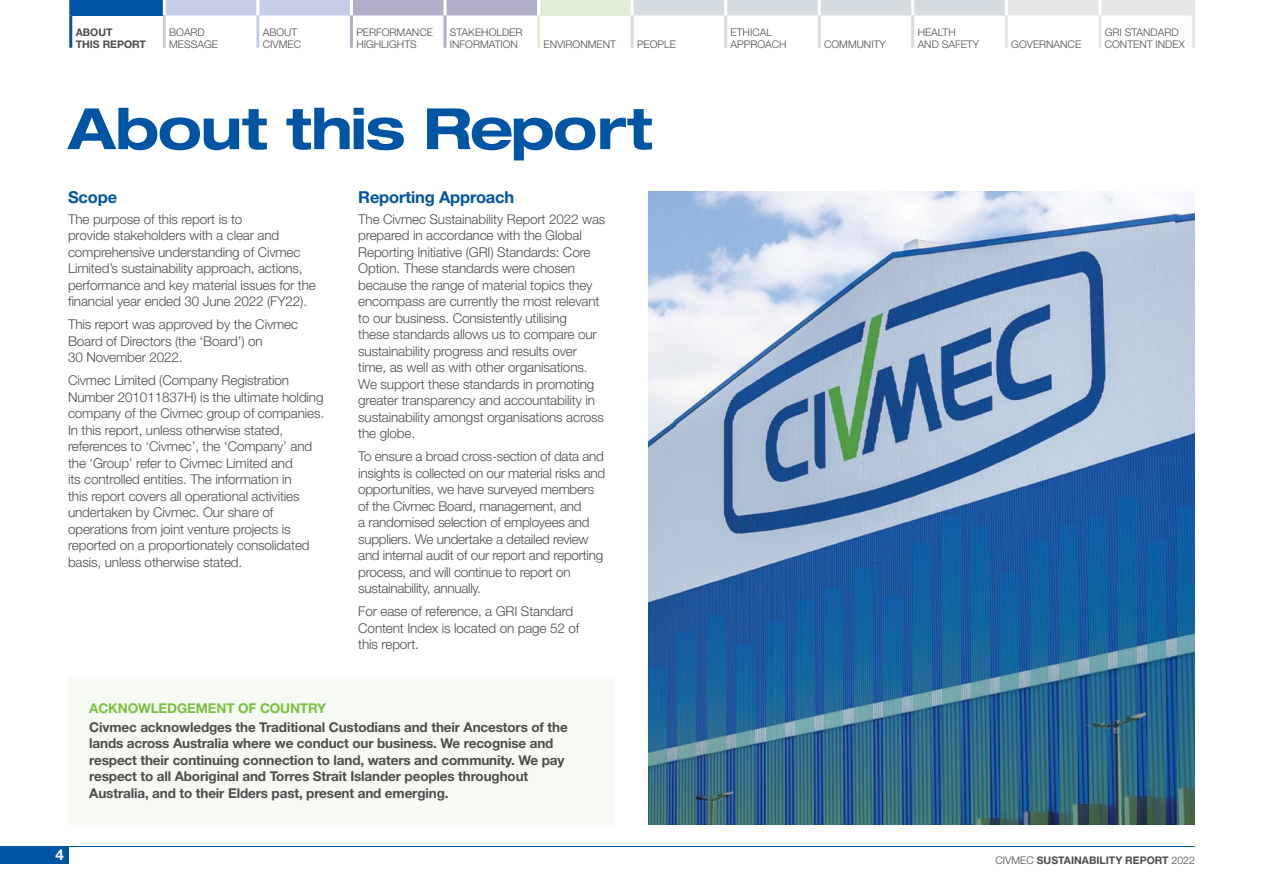
<style>
.page{position:relative;width:1263px;height:893px;background:#fff}
.page>*{position:absolute;margin:0;border:0;box-sizing:border-box;transform-origin:0 0}
.t1{font:700 expanded 57px "Helvetica Neue LT Std";letter-spacing:-.03em;color:#0054a4}
.t2{font:700 16.5px "Helvetica Neue LT Std";letter-spacing:-.01em;color:#0054a4}
.t3{font:700 15px "Helvetica Neue LT Std";color:#fff}
.t4{font:300 13.5px/16.5px "Helvetica Neue LT Std";letter-spacing:-.01em;color:#4d4d4f}
.t5{font:700 13.5px/16.5px "Helvetica Neue LT Std";letter-spacing:-.01em;color:#4d4d4f}
.t6{font:700 13.5px "Helvetica Neue LT Std";letter-spacing:-.01em;color:#7ac143}
.t7{font:300 10.5px/12px "Helvetica Neue LT Std";color:#4d4d4f}
.t8{font:700 10.5px/12px "Helvetica Neue LT Std";color:#4d4d4f}
.s1{font-weight:300}
</style>
<div class="page">
<div style="left:0;top:846px;width:68px;height:17px;background:#0054a4"></div>
<hr style="left:0;top:846px;width:1195px;height:1px;background:#0054a4">
<div style="left:71px;top:0;width:93px;height:16px;background:#0054a4"></div>
<svg style="left:166px;top:0;width:371px;height:16px"></svg>
<div style="left:538px;top:0;width:94px;height:16px;background:#e2efd4"></div>
<svg style="left:634px;top:0;width:558px;height:16px"></svg>
<hr style="left:256px;top:0;width:3px;height:16px;background:#fff">
<hr style="left:350px;top:0;width:3px;height:16px;background:#fff">
<hr style="left:443px;top:0;width:3px;height:16px;background:#fff">
<hr style="left:537px;top:0;width:3px;height:16px;background:#fff">
<hr style="left:631px;top:0;width:3px;height:16px;background:#fff">
<hr style="left:724px;top:0;width:3px;height:16px;background:#fff">
<hr style="left:818px;top:0;width:3px;height:16px;background:#fff">
<hr style="left:911px;top:0;width:3px;height:16px;background:#fff">
<hr style="left:1005px;top:0;width:3px;height:16px;background:#fff">
<hr style="left:1098px;top:0;width:3px;height:16px;background:#fff">
<hr style="left:256px;top:16px;width:3px;height:32px;background:#c6cde7">
<hr style="left:350px;top:16px;width:3px;height:32px;background:#b1afc7">
<hr style="left:443px;top:16px;width:3px;height:32px;background:#b1afc7">
<hr style="left:537px;top:16px;width:3px;height:32px;background:#e2efd4">
<hr style="left:1192px;top:0;width:3px;height:16px;background:#e6e7e8">
<hr style="left:1192px;top:16px;width:3px;height:32px;background:#e6e7e8">
<hr style="left:69px;top:0;width:3px;height:16px;background:#0054a4">
<hr style="left:69px;top:16px;width:3px;height:32px;background:#0054a4">
<hr style="left:163px;top:0;width:3px;height:16px;background:#fff">
<hr style="left:163px;top:16px;width:3px;height:32px;background:#c6cde7">
<hr style="left:631px;top:16px;width:3px;height:32px;background:#d4dce1">
<hr style="left:724px;top:16px;width:3px;height:32px;background:#d4dce1">
<hr style="left:818px;top:16px;width:3px;height:32px;background:#d4dce1">
<hr style="left:911px;top:16px;width:3px;height:32px;background:#d4dce1">
<hr style="left:1005px;top:16px;width:3px;height:32px;background:#e6e7e8">
<hr style="left:1098px;top:16px;width:3px;height:32px;background:#e6e7e8">
<div style="left:68px;top:678px;width:546px;height:147px;background:#f6faf2"></div>
<img style="left:648px;top:191px;width:547px;height:634px">
<svg style="left:648px;top:667px;width:18px;height:158px"></svg>
<svg style="left:678px;top:631px;width:18px;height:194px"></svg>
<svg style="left:707px;top:615px;width:18px;height:210px"></svg>
<svg style="left:737px;top:644px;width:18px;height:181px"></svg>
<svg style="left:766px;top:621px;width:18px;height:204px"></svg>
<svg style="left:795px;top:600px;width:18px;height:225px"></svg>
<svg style="left:825px;top:587px;width:18px;height:238px"></svg>
<svg style="left:854px;top:569px;width:18px;height:256px"></svg>
<svg style="left:884px;top:596px;width:18px;height:229px"></svg>
<svg style="left:913px;top:544px;width:18px;height:281px"></svg>
<svg style="left:942px;top:516px;width:18px;height:309px"></svg>
<svg style="left:1001px;top:573px;width:18px;height:252px"></svg>
<svg style="left:972px;top:527px;width:18px;height:298px"></svg>
<svg style="left:1030px;top:538px;width:18px;height:287px"></svg>
<svg style="left:1060px;top:525px;width:18px;height:300px"></svg>
<svg style="left:1089px;top:516px;width:18px;height:309px"></svg>
<svg style="left:1147px;top:540px;width:18px;height:285px"></svg>
<svg style="left:1118px;top:497px;width:19px;height:328px"></svg>
<svg style="left:1177px;top:506px;width:18px;height:319px"></svg>
<p class="t8" style="left:76px;top:26px;width:72px">ABOUT<br>THIS REPORT</p>
<p class="t7" style="left:169px;top:26px;width:50px">BOARD<br>MESSAGE</p>
<p class="t7" style="left:263px;top:26px;width:40px">ABOUT<br>CIVMEC</p>
<p class="t7" style="left:356px;top:26px;width:78px">PERFORMANCE<br>HIGHLIGHTS</p>
<p class="t7" style="left:450px;top:26px;width:74px">STAKEHOLDER<br>INFORMATION</p>
<p class="t7" style="left:543px;top:38px;width:74px">ENVIRONMENT</p>
<p class="t7" style="left:637px;top:38px;width:41px">PEOPLE</p>
<h1 class="t1" style="left:68px;top:93px;width:586px">About this Report</h1>
<p class="t2" style="left:68px;top:187px;width:51px">Scope</p>
<p class="t4" style="left:68px;top:211px;width:249px">The purpose of this report is to<br>provide stakeholders with a clear and comprehensive understanding of Civmec Limited’s sustainability approach, actions, performance and key material issues for the financial year ended 30 June 2022 (FY22).</p>
<p class="t4" style="left:68px;top:316px;width:232px">This report was approved by the Civmec<br>Board of Directors (the ‘Board’) on<br>30 November 2022.</p>
<p class="t4" style="left:68px;top:372px;width:258px">Civmec Limited (Company Registration Number 201011837H) is the ultimate holding company of the Civmec group of companies.<br>In this report, unless otherwise stated, references to ‘Civmec’, the ‘Company’ and the ‘Group’ refer to Civmec Limited and<br>its controlled entities. The information in<br>this report covers all operational activities undertaken by Civmec. Our share of operations from joint venture projects is reported on a proportionately consolidated basis, unless otherwise stated.</p>
<p class="t2" style="left:358px;top:187px;width:158px">Reporting Approach</p>
<p class="t4" style="left:358px;top:211px;width:249px">The Civmec Sustainability Report 2022 was prepared in accordance with the Global Reporting Initiative (GRI) Standards: Core Option. These standards were chosen because the range of material topics they encompass are currently the most relevant to our business. Consistently utilising<br>these standards allows us to compare our sustainability progress and results over time, as well as with other organisations.<br>We support these standards in promoting greater transparency and accountability in sustainability amongst organisations across the globe.</p>
<p class="t4" style="left:358px;top:448px;width:248px">To ensure a broad cross-section of data and insights is collected on our material risks and opportunities, we have surveyed members of the Civmec Board, management, and<br>a randomised selection of employees and suppliers. We undertake a detailed review and internal audit of our report and reporting process, and will continue to report on sustainability, annually.</p>
<p class="t4" style="left:358px;top:603px;width:223px">For ease of reference, a GRI Standard<br>Content Index is located on page 52 of this report.</p>
<p class="t3" style="left:55px;top:845px;width:10px">4</p>
<p class="t6" style="left:89px;top:700px;width:238px">ACKNOWLEDGEMENT OF COUNTRY</p>
<p class="t5" style="left:89px;top:718px;width:480px">Civmec acknowledges the Traditional Custodians and their Ancestors of the lands across Australia where we conduct our business. We recognise and respect their continuing connection to land, waters and community. We pay respect to all Aboriginal and Torres Strait Islander peoples throughout Australia, and to their Elders past, present and emerging.</p>
<p class="t7" style="left:730px;top:26px;width:58px">ETHICAL<br>APPROACH</p>
<p class="t7" style="left:824px;top:38px;width:63px">COMMUNITY</p>
<p class="t7" style="left:918px;top:26px;width:63px">HEALTH<br>AND SAFETY</p>
<p class="t7" style="left:1011px;top:38px;width:72px">GOVERNANCE</p>
<p class="t7" style="left:1105px;top:26px;width:81px">GRI STANDARD<br>CONTENT INDEX</p>
<p class="t8" style="left:995px;top:854px;width:201px"><span class="s1">CIVMEC</span> SUSTAINABILITY REPORT <span class="s1">2022</span></p>
</div>
